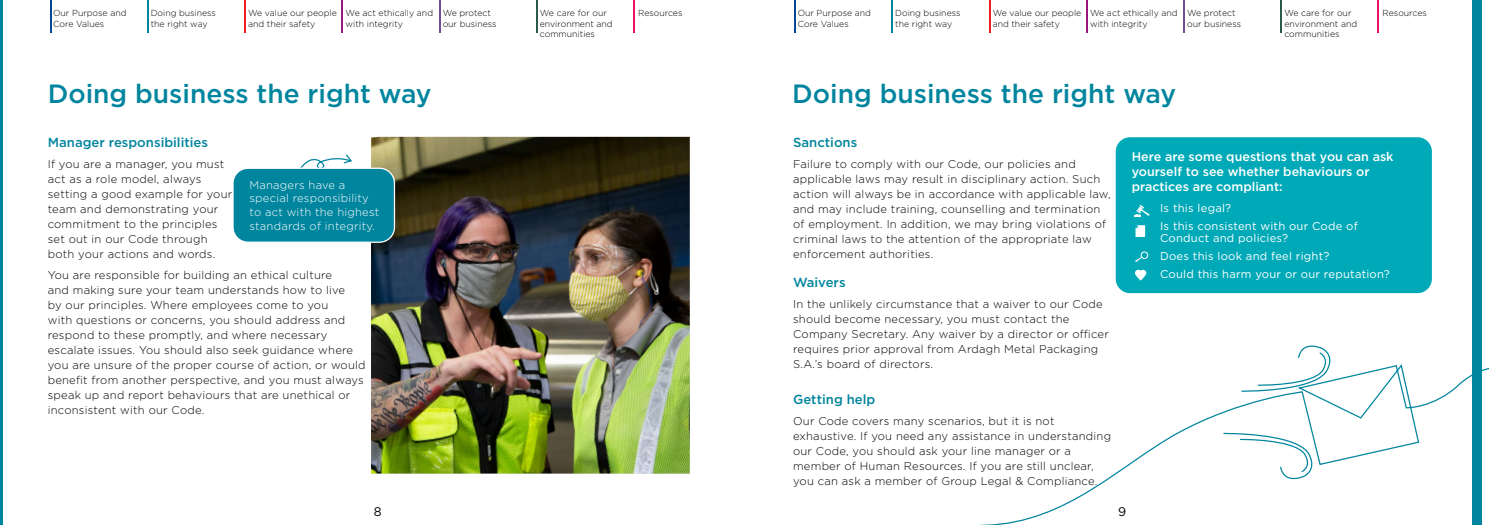
<style>
.page{position:relative;width:1489px;height:525px;background:#fff}
.page>*{position:absolute;margin:0;border:0;box-sizing:border-box;transform-origin:0 0}
.t1{font:500 26.38px "Gotham";color:#00859e}
.t2{font:500 13.12px "Gotham";color:#00859e}
.t3{font:500 12.5px/15px "Gotham";color:#fff}
.t4{font:12.5px "Gotham";color:#000}
.t5{font:300 11.25px/15px "Gotham";letter-spacing:.02em;color:#000}
.t6{font:11.25px/17.9px "Gotham";letter-spacing:.02em;color:#fff}
.t7{font:300 11.25px/13.8px "Gotham";letter-spacing:.02em;color:#fff}
.t8{font:300 8.75px/10.5px "Gotham";color:#000}
</style>
<div class="page">
<hr style="left:0;top:0;width:2px;height:524px;background:#00859e">
<div style="left:1471px;top:0;width:10px;height:524px;background:#00859e"></div>
<hr style="left:244px;top:0;width:2px;height:33px;background:#ed1d24">
<hr style="left:536px;top:0;width:1px;height:33px;background:#2a5b48">
<hr style="left:50px;top:0;width:1px;height:33px;background:#034694">
<hr style="left:341px;top:0;width:2px;height:33px;background:#98177e">
<hr style="left:633px;top:0;width:1px;height:33px;background:#ed1164">
<hr style="left:147px;top:0;width:2px;height:33px;background:#00859e">
<hr style="left:439px;top:0;width:1px;height:33px;background:#6e4d9b">
<hr style="left:988px;top:0;width:2px;height:33px;background:#ed1d24">
<hr style="left:1280px;top:0;width:1px;height:33px;background:#2a5b48">
<hr style="left:794px;top:0;width:1px;height:33px;background:#034694">
<hr style="left:1085px;top:0;width:2px;height:33px;background:#98177e">
<hr style="left:1377px;top:0;width:1px;height:33px;background:#ed1164">
<hr style="left:891px;top:0;width:2px;height:33px;background:#00859e">
<hr style="left:1183px;top:0;width:1px;height:33px;background:#6e4d9b">
<svg style="left:666px;top:359px;width:822px;height:165px"></svg>
<svg style="left:1222px;top:432px;width:96px;height:53px"></svg>
<svg style="left:1240px;top:345px;width:96px;height:47px"></svg>
<div style="left:1114px;top:136px;width:318px;height:157px;background:#00a9b7;border-radius:15px"></div>
<div style="left:1114px;top:136px;width:318px;height:158px;border:1px solid #fff;border-radius:15px"></div>
<svg style="left:1134px;top:205px;width:15px;height:12px"></svg>
<svg style="left:1135px;top:225px;width:9px;height:12px"></svg>
<svg style="left:1135px;top:253px;width:12px;height:9px"></svg>
<div style="left:1140px;top:251px;width:8px;height:8px;border:1px solid #fff;border-radius:50%"></div>
<svg style="left:1134px;top:269px;width:12px;height:11px"></svg>
<img style="left:371px;top:137px;width:318px;height:336px">
<svg style="left:301px;top:154px;width:51px;height:13px"></svg>
<div style="left:233px;top:168px;width:161px;height:74px;background:#00859e;border-radius:15px"></div>
<div style="left:232px;top:167px;width:163px;height:76px;border:1px solid #fff;border-radius:15px"></div>
<p class="t8" style="left:53px;top:8px;width:75px">Our Purpose and<br>Core Values</p>
<p class="t8" style="left:345px;top:8px;width:89px">We act ethically and with integrity</p>
<p class="t8" style="left:1187px;top:8px;width:55px">We protect our business</p>
<p class="t8" style="left:1284px;top:8px;width:74px">We care for our environment and communities</p>
<p class="t8" style="left:442px;top:8px;width:55px">We protect our business</p>
<p class="t8" style="left:540px;top:8px;width:74px">We care for our environment and communities</p>
<p class="t8" style="left:151px;top:8px;width:67px">Doing business the right way</p>
<p class="t8" style="left:248px;top:8px;width:90px">We value our people</p>
<p class="t8" style="left:638px;top:8px;width:46px">Resources</p>
<p class="t8" style="left:248px;top:18px;width:69px">and their safety</p>
<p class="t8" style="left:797px;top:8px;width:75px">Our Purpose and<br>Core Values</p>
<p class="t8" style="left:1090px;top:8px;width:89px">We act ethically and with integrity</p>
<p class="t8" style="left:895px;top:8px;width:67px">Doing business the right way</p>
<p class="t8" style="left:992px;top:8px;width:90px">We value our people</p>
<p class="t8" style="left:1382px;top:8px;width:46px">Resources</p>
<p class="t8" style="left:992px;top:18px;width:69px">and their safety</p>
<h1 class="t1" style="left:48px;top:76px;width:385px">Doing business the right way</h1>
<p class="t2" style="left:48px;top:134px;width:162px">Manager responsibilities</p>
<p class="t5" style="left:48px;top:156px;width:186px">If you are a manager, you must act as a role model, always setting a good example for your team and demonstrating your commitment to the principles set out in our Code through both your actions and words.</p>
<p class="t5" style="left:48px;top:267px;width:319px">You are responsible for building an ethical culture<br>and making sure your team understands how to live<br>by our principles. Where employees come to you<br>with questions or concerns, you should address and respond to these promptly, and where necessary escalate issues. You should also seek guidance where you are unsure of the proper course of action, or would benefit from another perspective, and you must always speak up and report behaviours that are unethical or inconsistent with our Code.</p>
<p class="t7" style="left:249px;top:177px;width:131px">Managers have a special responsibility to act with the highest standards of integrity.</p>
<h1 class="t1" style="left:792px;top:77px;width:385px">Doing business the right way</h1>
<p class="t2" style="left:793px;top:134px;width:66px">Sanctions</p>
<p class="t5" style="left:793px;top:156px;width:319px">Failure to comply with our Code, our policies and applicable laws may result in disciplinary action. Such action will always be in accordance with applicable law, and may include training, counselling and termination of employment. In addition, we may bring violations of criminal laws to the attention of the appropriate law enforcement authorities.</p>
<p class="t2" style="left:793px;top:273px;width:54px">Waivers</p>
<p class="t5" style="left:793px;top:295px;width:317px">In the unlikely circumstance that a waiver to our Code should become necessary, you must contact the Company Secretary. Any waiver by a director or officer requires prior approval from Ardagh Metal Packaging S.A.’s board of directors.</p>
<p class="t2" style="left:793px;top:390px;width:84px">Getting help</p>
<p class="t5" style="left:793px;top:412px;width:319px">Our Code covers many scenarios, but it is not exhaustive. If you need any assistance in understanding our Code, you should ask your line manager or a member of Human Resources. If you are still unclear, you can ask a member of Group Legal &amp; Compliance.</p>
<p class="t3" style="left:1131px;top:148px;width:263px">Here are some questions that you can ask yourself to see whether behaviours or practices are compliant:</p>
<p class="t6" style="left:1159px;top:199px;width:199px">Is this legal?<br>Is this consistent with our Code of</p>
<p class="t6" style="left:1159px;top:229px;width:231px">Conduct and policies?<br>Does this look and feel right?<br>Could this harm your or our reputation?</p>
<p class="t4" style="left:374px;top:504px;width:9px">8</p>
<p class="t4" style="left:1118px;top:504px;width:10px">9</p>
</div>
